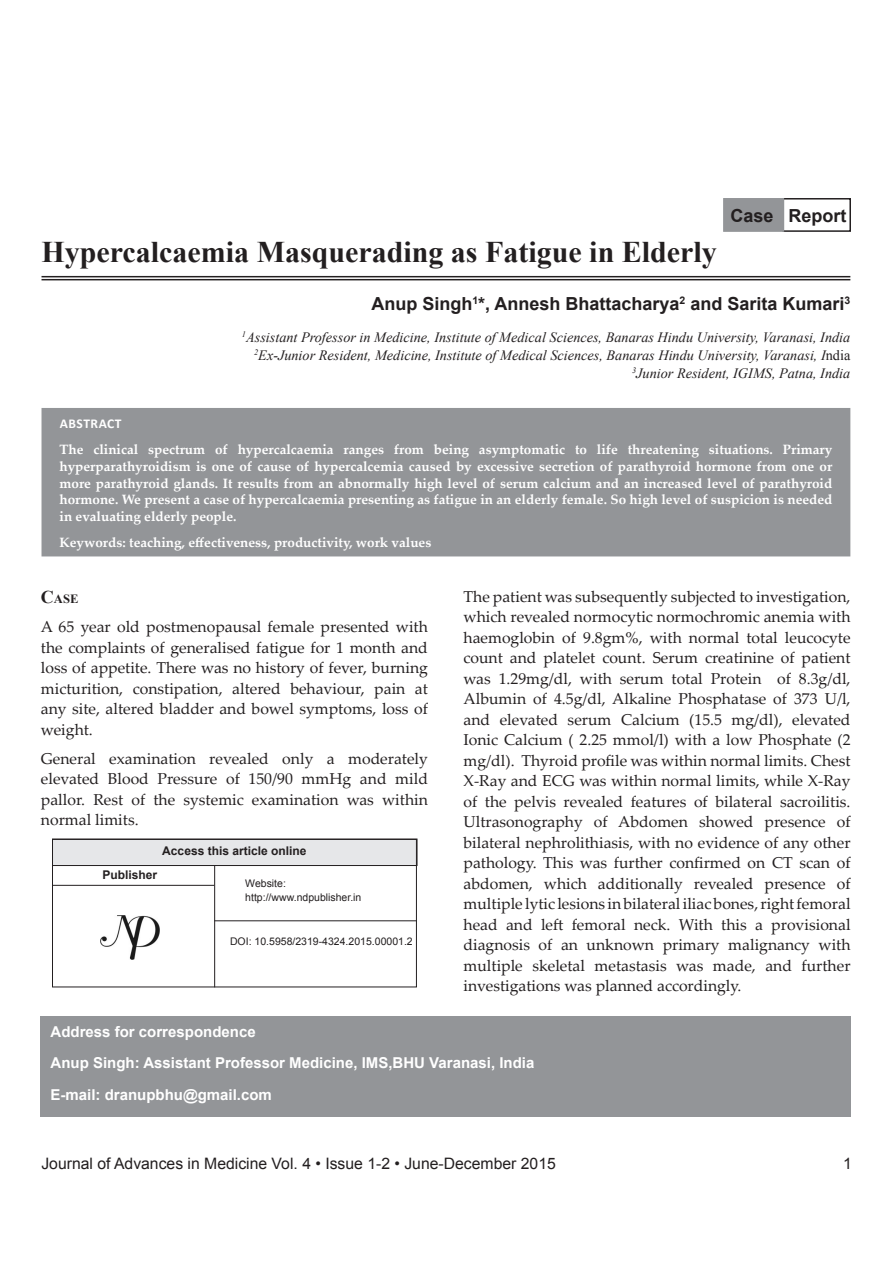
<style>
.page{position:relative;width:893px;height:1263px;background:#fff}
.page>*{position:absolute;margin:0;border:0;box-sizing:border-box;transform-origin:0 0}
.head{font:700 30px "Times New Roman";color:#231f20}
.author{font:700 18px "Arial";color:#231f20}
.text{font:15.75px/20.4px "Palatino Linotype";color:#231f20;text-align:justify}
._1-2-3_folio{font:15.75px "Arial";color:#231f20}
.author_bottom_detail{font:700 15px "Arial";color:#fff}
.corres{font:700 15px "Arial";color:#fff}
.detail_author{font:italic 14.25px "Times New Roman";color:#231f20}
.ab-text{font:700 13.5px/16.8px "Palatino Linotype";color:#fff;text-align:justify}
.ab-key{font:700 13.5px "Palatino Linotype";color:#fff}
.ab-head{font:700 13.5px "Calibri";letter-spacing:.04em;color:#fff}
.heading_1{font:700 12.6px "Times New Roman";color:#231f20}
.access{font:700 12px "Arial";color:#231f20}
.access-2{font:10.5px "Arial";color:#231f20}
.s1{font-style:normal}
.s2{font-size:18px}
</style>
<div class="page">
<div style="left:782px;top:198px;width:69px;height:34px;border:2px solid #231f20"></div>
<div style="left:723px;top:198px;width:61px;height:34px;background:#939598;border:2px solid #939598"></div>
<hr style="left:42px;top:276px;width:808px;height:1px;background:#231f20">
<hr style="left:42px;top:279px;width:808px;height:1px;background:#231f20">
<div style="left:42px;top:408px;width:808px;height:148px;background:#939598"></div>
<div style="left:41px;top:1016px;width:810px;height:100px;background:#939598"></div>
<div style="left:52px;top:839px;width:365px;height:26px;background:#e6e7e9"></div>
<div style="left:52px;top:839px;width:365px;height:27px;border:1px solid #231f20"></div>
<div style="left:52px;top:839px;width:365px;height:148px;border:1px solid #231f20"></div>
<hr style="left:214px;top:866px;width:1px;height:121px;background:#231f20">
<hr style="left:52px;top:885px;width:162px;height:1px;background:#231f20">
<hr style="left:214px;top:920px;width:203px;height:1px;background:#231f20">
<img style="left:100px;top:916px;width:60px;height:44px">
<p class="author" style="left:730px;top:204px;width:118px">Case Report</p>
<p class="head" style="left:42px;top:232px;width:677px">Hypercalcaemia Masquerading as Fatigue in Elderly</p>
<p class="author" style="left:371px;top:292px;width:480px">Anup Singh<sup>1</sup>*, Annesh Bhattacharya<sup>2</sup> and Sarita Kumari<sup>3</sup></p>
<p class="detail_author" style="left:242px;top:327px;width:610px"><sup>1</sup>Assistant Professor in Medicine, Institute of Medical Sciences, Banaras Hindu University, Varanasi, India</p>
<p class="detail_author" style="left:254px;top:345px;width:598px"><sup>2</sup>Ex-Junior Resident, Medicine, Institute of Medical Sciences, Banaras Hindu University, Varanasi, I<span class="s1">ndia</span></p>
<p class="detail_author" style="left:632px;top:363px;width:220px"><sup>3</sup>Junior Resident, IGIMS, Patna, India</p>
<p class="ab-head" style="left:60px;top:415px;width:63px">ABSTRACT</p>
<p class="ab-text" style="left:60px;top:440px;width:774px">The clinical spectrum of hypercalcaemia ranges from being asymptomatic to life threatening situations. Primary hyperparathyroidism is one of cause of hypercalcemia caused by excessive secretion of parathyroid hormone from one or more parathyroid glands. It results from an abnormally high level of serum calcium and an increased level of parathyroid hormone. We present a case of hypercalcaemia presenting as fatigue in an elderly female. So high level of suspicion is needed in evaluating elderly people.</p>
<p class="ab-key" style="left:60px;top:533px;width:373px">Keywords: teaching, effectiveness, productivity, work values</p>
<p class="heading_1" style="left:41px;top:590px;width:39px"><span class="s2">C</span>ASE</p>
<p class="text" style="left:41px;top:616px;width:389px">A 65 year old postmenopausal female presented with the complaints of generalised fatigue for 1 month and loss of appetite. There was no history of fever, burning micturition, constipation, altered behaviour, pain at any site, altered bladder and bowel symptoms, loss of weight.</p>
<p class="text" style="left:41px;top:748px;width:389px">General examination revealed only a moderately elevated Blood Pressure of 150/90 mmHg and mild pallor. Rest of the systemic examination was within normal limits.</p>
<p class="access" style="left:162px;top:842px;width:146px">Access this article online</p>
<p class="access" style="left:103px;top:867px;width:56px">Publisher</p>
<p class="access-2" style="left:245px;top:877px;width:42px">Website:</p>
<p class="access-2" style="left:245px;top:890px;width:118px">http://www.ndpublisher.in</p>
<p class="access-2" style="left:230px;top:935px;width:184px">DOI: 10.5958/2319-4324.2015.00001.2</p>
<p class="text" style="left:464px;top:586px;width:389px">The patient was subsequently subjected to investigation, which revealed normocytic normochromic anemia with haemoglobin of 9.8gm%, with normal total leucocyte count and platelet count. Serum creatinine of patient was 1.29mg/dl, with serum total Protein of 8.3g/dl, Albumin of 4.5g/dl, Alkaline Phosphatase of 373 U/l, and elevated serum Calcium (15.5 mg/dl), elevated Ionic Calcium ( 2.25 mmol/l) with a low Phosphate (2 mg/dl). Thyroid profile was within normal limits. Chest X-Ray and ECG was within normal limits, while X-Ray of the pelvis revealed features of bilateral sacroilitis.<br>Ultrasonography of Abdomen showed presence of bilateral nephrolithiasis, with no evidence of any other pathology. This was further confirmed on CT scan of abdomen, which additionally revealed presence of multiple lytic lesions in bilateral iliac bones, right femoral head and left femoral neck. With this a provisional diagnosis of an unknown primary malignancy with multiple skeletal metastasis was made, and further investigations was planned accordingly.</p>
<p class="corres" style="left:51px;top:1021px;width:207px">Address for correspondence</p>
<p class="author_bottom_detail" style="left:51px;top:1053px;width:485px">Anup Singh: Assistant Professor Medicine, IMS,BHU Varanasi, India</p>
<p class="author_bottom_detail" style="left:51px;top:1084px;width:223px">E-mail: dranupbhu@gmail.com</p>
<p class="_1-2-3_folio" style="left:41px;top:1153px;width:516px">Journal of Advances in Medicine Vol. 4 • Issue 1-2 • June-December 2015</p>
<p class="_1-2-3_folio" style="left:843px;top:1153px;width:10px">1</p>
</div>
